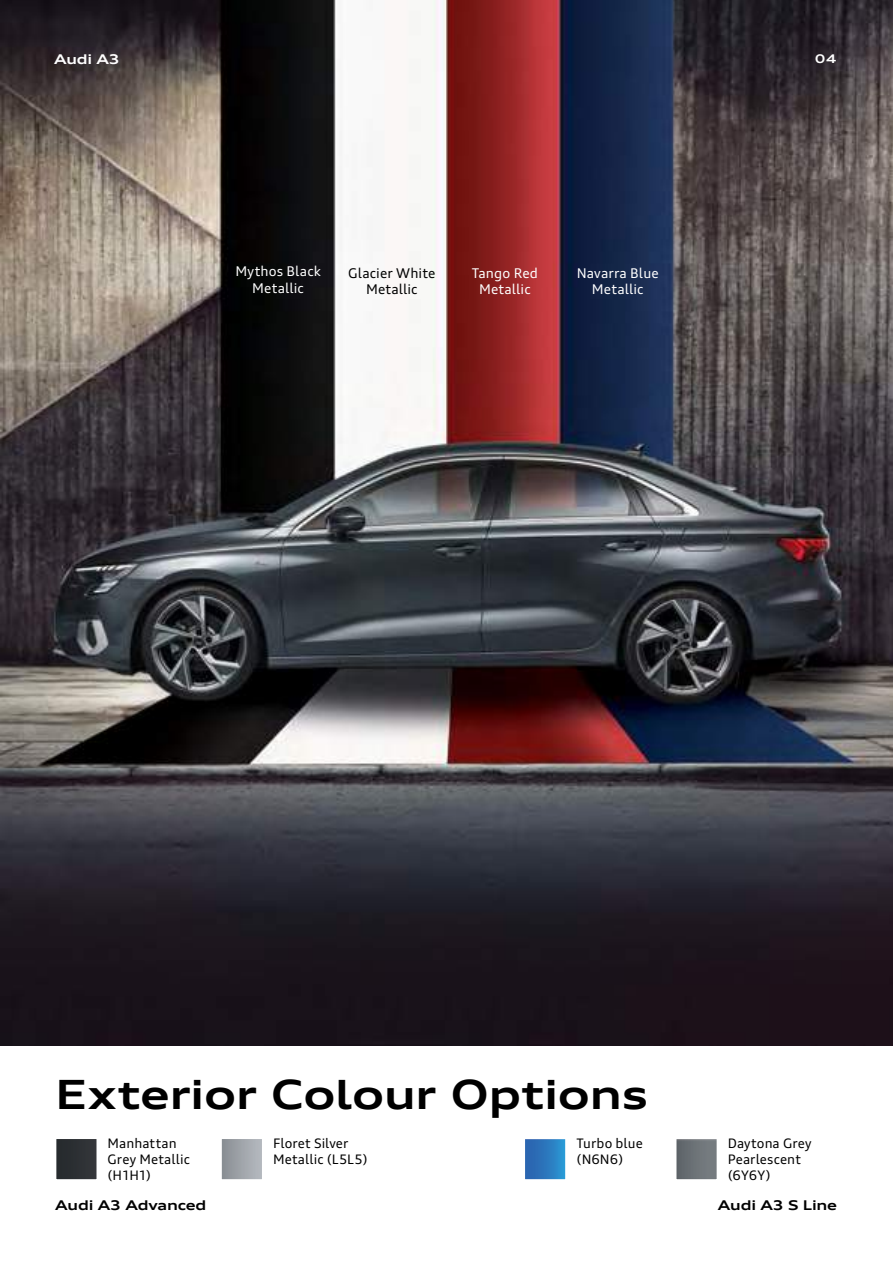
<style>
.page{position:relative;width:893px;height:1263px;background:#fff}
.page>*{position:absolute;margin:0;border:0;box-sizing:border-box;transform-origin:0 0}
.t1{font:700 expanded 40.5px "Audi Type";letter-spacing:-.01em;color:#000}
.t2{font:13.5px/16.2px "Audi Type";letter-spacing:.01em;color:#fff;text-align:center}
.t3{font:700 expanded 13.5px "Audi Type";letter-spacing:-.015em;color:#000}
.t4{font:13.5px/16.2px "Audi Type";letter-spacing:.01em;color:#000;text-align:center}
.t5{font:700 expanded 13.5px "Audi Type";letter-spacing:-.015em;color:#fff}
.t6{font:13.2px/15.8px "Audi Type";letter-spacing:.01em;color:#000}
.t7{font:700 expanded 12px "Audi Type";color:#fff}
</style>
<div class="page">
<img style="left:1px;top:0;width:892px;height:1045px">
<svg style="left:56px;top:1139px;width:41px;height:41px;background:#35383b"></svg>
<svg style="left:221px;top:1139px;width:41px;height:41px;background:#a3a7ad"></svg>
<svg style="left:676px;top:1139px;width:41px;height:41px;background:#72787c"></svg>
<svg style="left:525px;top:1139px;width:41px;height:41px;background:#347fc1"></svg>
<p class="t5" style="left:54px;top:51px;width:68px">Audi A3</p>
<p class="t7" style="left:814px;top:51px;width:24px">04</p>
<p class="t2" style="left:235px;top:263px;width:87px">Mythos Black<br>Metallic</p>
<p class="t4" style="left:348px;top:265px;width:89px">Glacier White<br>Metallic</p>
<p class="t2" style="left:577px;top:265px;width:84px">Navarra Blue<br>Metallic</p>
<p class="t2" style="left:472px;top:265px;width:68px">Tango Red<br>Metallic</p>
<h1 class="t1" style="left:55px;top:1069px;width:594px">Exterior Colour Options</h1>
<p class="t6" style="left:108px;top:1135px;width:84px">Manhattan<br>Grey Metallic (H1H1)</p>
<p class="t6" style="left:273px;top:1135px;width:96px">Floret Silver<br>Metallic (L5L5)</p>
<p class="t6" style="left:577px;top:1135px;width:68px">Turbo blue (N6N6)</p>
<p class="t6" style="left:728px;top:1135px;width:85px">Daytona Grey<br>Pearlescent (6Y6Y)</p>
<p class="t3" style="left:55px;top:1196px;width:153px">Audi A3 Advanced</p>
<p class="t3" style="left:718px;top:1196px;width:121px">Audi A3 S Line</p>
</div>
